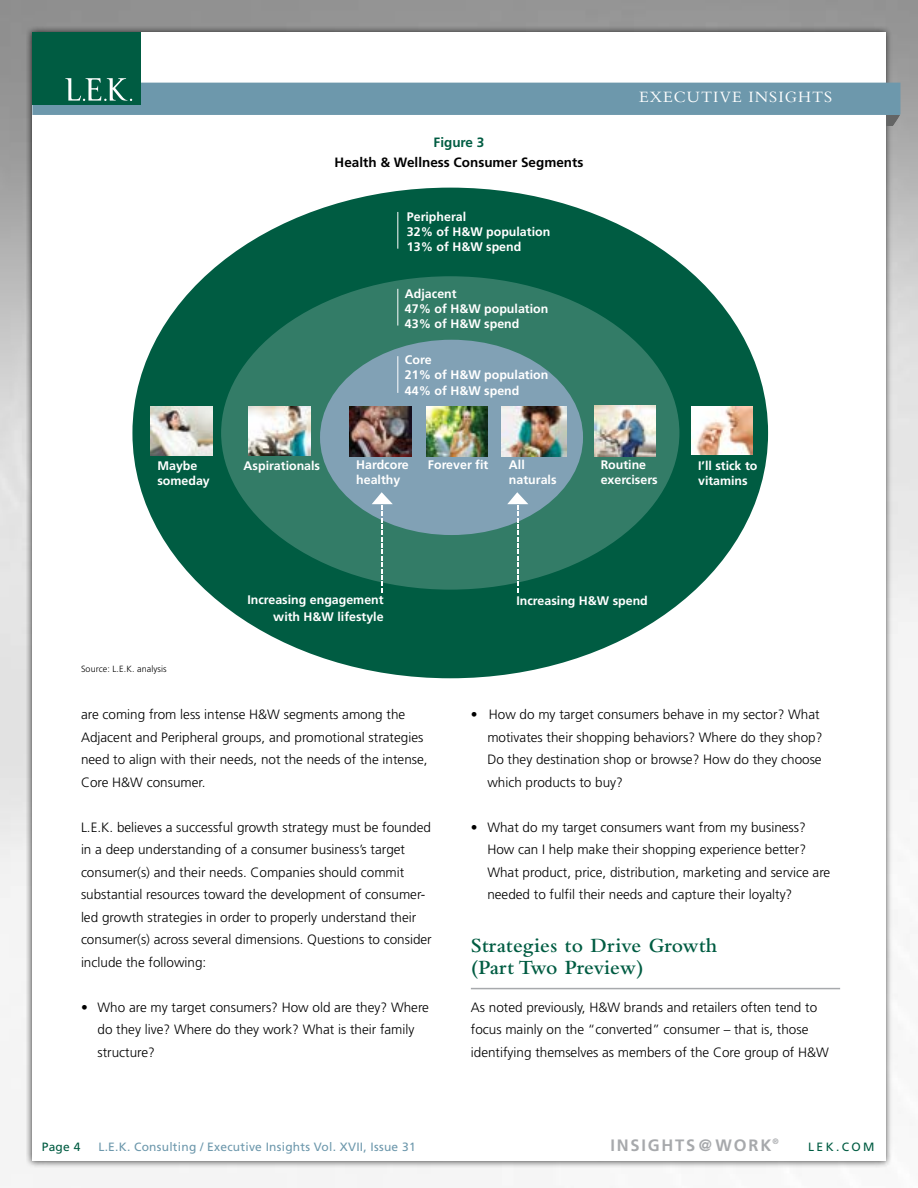
<style>
.page{position:relative;width:918px;height:1188px;background:#fff}
.page>*{position:absolute;margin:0;border:0;box-sizing:border-box;transform-origin:0 0}
.t1{font:600 21px/22.5px "Bembo Std";letter-spacing:.01em;color:#005c42}
.t2{font:16.5px "Bembo Std";letter-spacing:.06em;color:#fff}
.t3{font:700 16.5px "Frutiger";letter-spacing:.11em;color:#a7a9ac}
.t4{font:300 13.5px/22.5px "Frutiger";color:#000}
.t5{font:700 13.5px "Frutiger";color:#000}
.t6{font:700 13.5px "Frutiger";color:#005c42}
.t7{font:700 12.45px/15px "Frutiger";color:#fff}
.t8{font:12px "Frutiger";letter-spacing:.02em;color:#6d98ac}
.t9{font:12px "Frutiger";letter-spacing:.2em;color:#005c42}
.t10{font:300 9px "Frutiger";letter-spacing:.01em;color:#000}
.t11{font:700 7.8px "Frutiger";color:#a7a9ac}
</style>
<div class="page">
<div style="left:26px;top:26px;width:867px;height:1141px;background:#000;opacity:.75"></div>
<div style="left:32px;top:32px;width:854px;height:1129px;background:#fff"></div>
<div style="left:32px;top:32px;width:108px;height:73px;background:#005c42"></div>
<svg style="left:32px;top:78px;width:868px;height:48px"></svg>
<hr style="left:471px;top:988px;width:369px;height:1px;background:#a7a9ac">
<div style="left:132px;top:188px;width:636px;height:490px;border:89px solid #005c42;border-radius:50%"></div>
<div style="left:188px;top:202px;width:526px;height:466px;border:143px solid #005c42;border-radius:50%"></div>
<div style="left:320px;top:340px;width:263px;height:195px;background:#81a1b5;border-radius:50%"></div>
<hr style="left:397px;top:212px;width:1px;height:37px;background:#fff">
<hr style="left:397px;top:289px;width:1px;height:37px;background:#fff">
<hr style="left:397px;top:356px;width:1px;height:37px;background:#fff">
<img style="left:249px;top:406px;width:62px;height:49px">
<img style="left:350px;top:406px;width:61px;height:50px">
<img style="left:151px;top:406px;width:61px;height:49px">
<img style="left:502px;top:406px;width:65px;height:50px">
<img style="left:692px;top:406px;width:61px;height:49px">
<img style="left:594px;top:406px;width:62px;height:50px">
<img style="left:426px;top:406px;width:61px;height:50px">
<svg style="left:372px;top:492px;width:21px;height:100px"></svg>
<svg style="left:507px;top:492px;width:21px;height:100px"></svg>
<p class="t6" style="left:434px;top:134px;width:52px">Figure 3</p>
<p class="t5" style="left:335px;top:154px;width:250px">Health &amp; Wellness Consumer Segments</p>
<p class="t7" style="left:407px;top:209px;width:145px">Peripheral<br>32% of H&amp;W population<br>13% of H&amp;W spend</p>
<p class="t7" style="left:405px;top:286px;width:145px">Adjacent<br>47% of H&amp;W population<br>43% of H&amp;W spend</p>
<p class="t7" style="left:405px;top:352px;width:145px">Core<br>21% of H&amp;W population<br>44% of H&amp;W spend</p>
<p class="t2" style="left:639px;top:87px;width:195px">EXE CUTIVE INSIGHTS</p>
<p class="t7" style="left:157px;top:458px;width:41px">Maybe</p>
<p class="t7" style="left:244px;top:458px;width:78px">Aspirationals</p>
<p class="t7" style="left:157px;top:473px;width:54px">someday</p>
<p class="t7" style="left:356px;top:457px;width:54px">Hardcore healthy</p>
<p class="t7" style="left:428px;top:457px;width:62px">Forever fit</p>
<p class="t7" style="left:509px;top:457px;width:49px">All naturals</p>
<p class="t7" style="left:601px;top:457px;width:59px">Routine exercisers</p>
<p class="t7" style="left:698px;top:458px;width:61px">I’ll stick to vitamins</p>
<p class="t10" style="left:81px;top:664px;width:87px">Source: L.E.K. analysis</p>
<p class="t7" style="left:247px;top:591px;width:138px;line-height:16.8px;text-align:right">Increasing engagement with H&amp;W lifestyle</p>
<p class="t7" style="left:516px;top:593px;width:133px">Increasing H&amp;W spend</p>
<p class="t4" style="left:81px;top:703px;width:348px">are coming from less intense H&amp;W segments among the Adjacent and Peripheral groups, and promotional strategies need to align with their needs, not the needs of the intense, Core H&amp;W consumer.</p>
<p class="t4" style="left:81px;top:816px;width:352px">L.E.K. believes a successful growth strategy must be founded in a deep understanding of a consumer business’s target consumer(s) and their needs. Companies should commit substantial resources toward the development of consumer&shy;led growth strategies in order to properly understand their consumer(s) across several dimensions. Questions to consider include the following:</p>
<p class="t4" style="left:97px;top:996px;width:333px;text-indent:-16px">• Who are my target consumers? How old are they? Where do they live? Where do they work? What is their family structure?</p>
<p class="t9" style="left:42px;top:1140px;width:40px">Page 4</p>
<p class="t8" style="left:98px;top:1140px;width:319px">L.E .K. Consulting / Executive Insights Vol. XVII, Issue 31</p>
<p class="t4" style="left:487px;top:703px;width:337px;text-indent:-16px">• How do my target consumers behave in my sector? What motivates their shopping behaviors? Where do they shop?<br>Do they destination shop or browse? How do they choose which products to buy?</p>
<p class="t4" style="left:487px;top:816px;width:345px;text-indent:-16px">• What do my target consumers want from my business?<br>How can I help make their shopping experience better?<br>What product, price, distribution, marketing and service are needed to fulfil their needs and capture their loyalty?</p>
<h1 class="t1" style="left:471px;top:934px;width:248px">Strategies to Drive Growth (Part Two Preview)</h1>
<p class="t4" style="left:471px;top:996px;width:360px">As noted previously, H&amp;W brands and retailers often tend to focus mainly on the “converted” consumer – that is, those identifying themselves as members of the Core group of H&amp;W</p>
<p class="t11" style="left:772px;top:1137px;width:8px">®</p>
<p class="t3" style="left:610px;top:1136px;width:163px">insights@WORK</p>
<p class="t9" style="left:808px;top:1140px;width:68px">lek.com</p>
</div>
